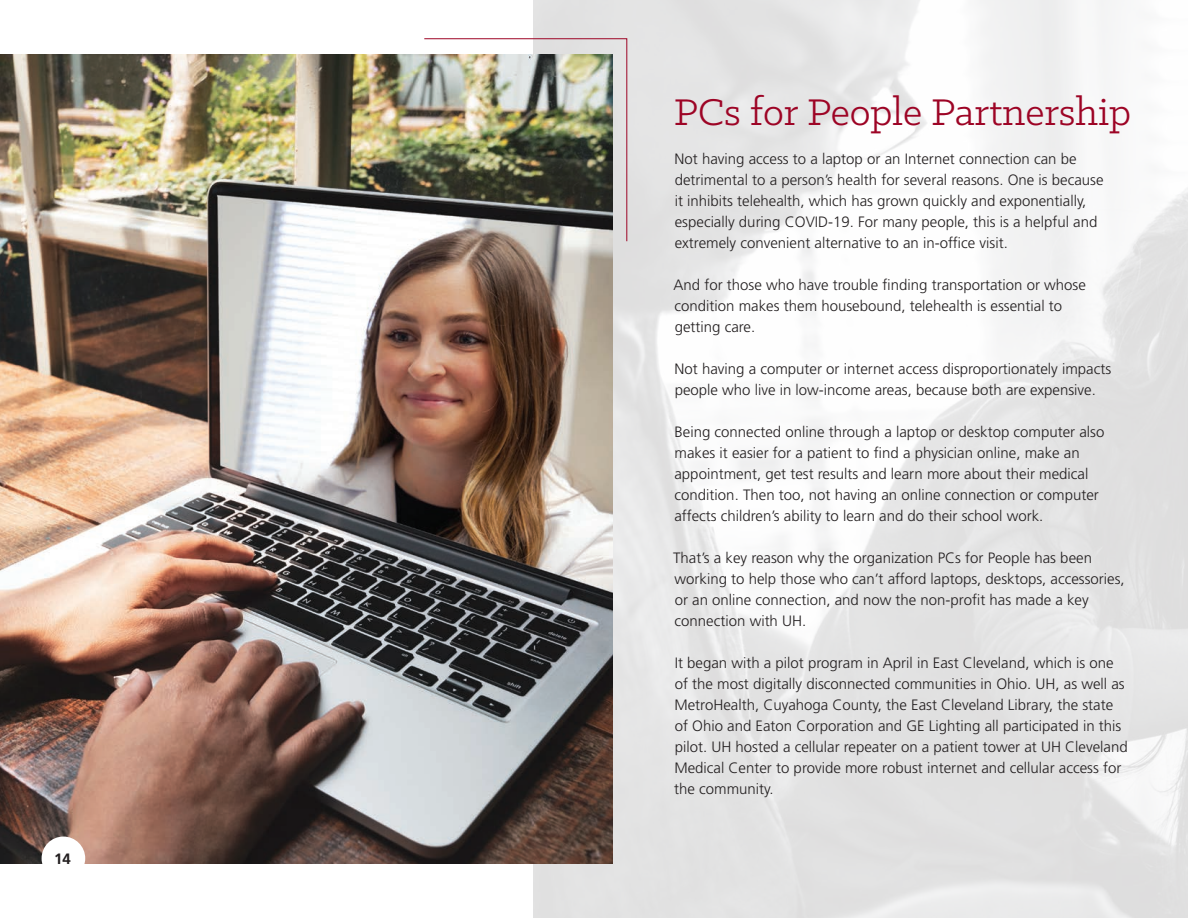
<style>
.page{position:relative;width:1188px;height:918px;background:#fff}
.page>*{position:absolute;margin:0;border:0;box-sizing:border-box;transform-origin:0 0}
.t1{font:42px "Klinic Slab";color:#9d0425}
.t2{font:300 15px/21px "Frutiger LT Std";color:#231f20}
.t3{font:700 15px "Frutiger LT Std";color:#231f20}
</style>
<div class="page">
<img style="left:534px;top:0;width:654px;height:918px">
<img style="left:0;top:54px;width:612px;height:810px">
<img style="left:424px;top:38px;width:204px;height:204px">
<div style="left:42px;top:837px;width:43px;height:43px;background:#fff;border-radius:50%"></div>
<p class="t3" style="left:54px;top:850px;width:18px">14</p>
<h1 class="t1" style="left:674px;top:85px;width:458px">PCs for People Partnership</h1>
<p class="t2" style="left:675px;top:149px;width:431px">Not having access to a laptop or an Internet connection can be detrimental to a person’s health for several reasons. One is because it inhibits telehealth, which has grown quickly and exponentially, especially during COVID-19. For many people, this is a helpful and extremely convenient alternative to an in-office visit.</p>
<p class="t2" style="left:674px;top:275px;width:414px">And for those who have trouble finding transportation or whose condition makes them housebound, telehealth is essential to getting care.</p>
<p class="t2" style="left:675px;top:359px;width:438px">Not having a computer or internet access disproportionately impacts people who live in low-income areas, because both are expensive.</p>
<p class="t2" style="left:674px;top:422px;width:431px">Being connected online through a laptop or desktop computer also makes it easier for a patient to find a physician online, make an appointment, get test results and learn more about their medical condition. Then too, not having an online connection or computer affects children’s ability to learn and do their school work.</p>
<p class="t2" style="left:673px;top:548px;width:453px">That’s a key reason why the organization PCs for People has been working to help those who can’t afford laptops, desktops, accessories, or an online connection, and now the non-profit has made a key connection with UH.</p>
<p class="t2" style="left:674px;top:653px;width:455px">It began with a pilot program in April in East Cleveland, which is one of the most digitally disconnected communities in Ohio. UH, as well as MetroHealth, Cuyahoga County, the East Cleveland Library, the state of Ohio and Eaton Corporation and GE Lighting all participated in this pilot. UH hosted a cellular repeater on a patient tower at UH Cleveland Medical Center to provide more robust internet and cellular access for the community.</p>
</div>
